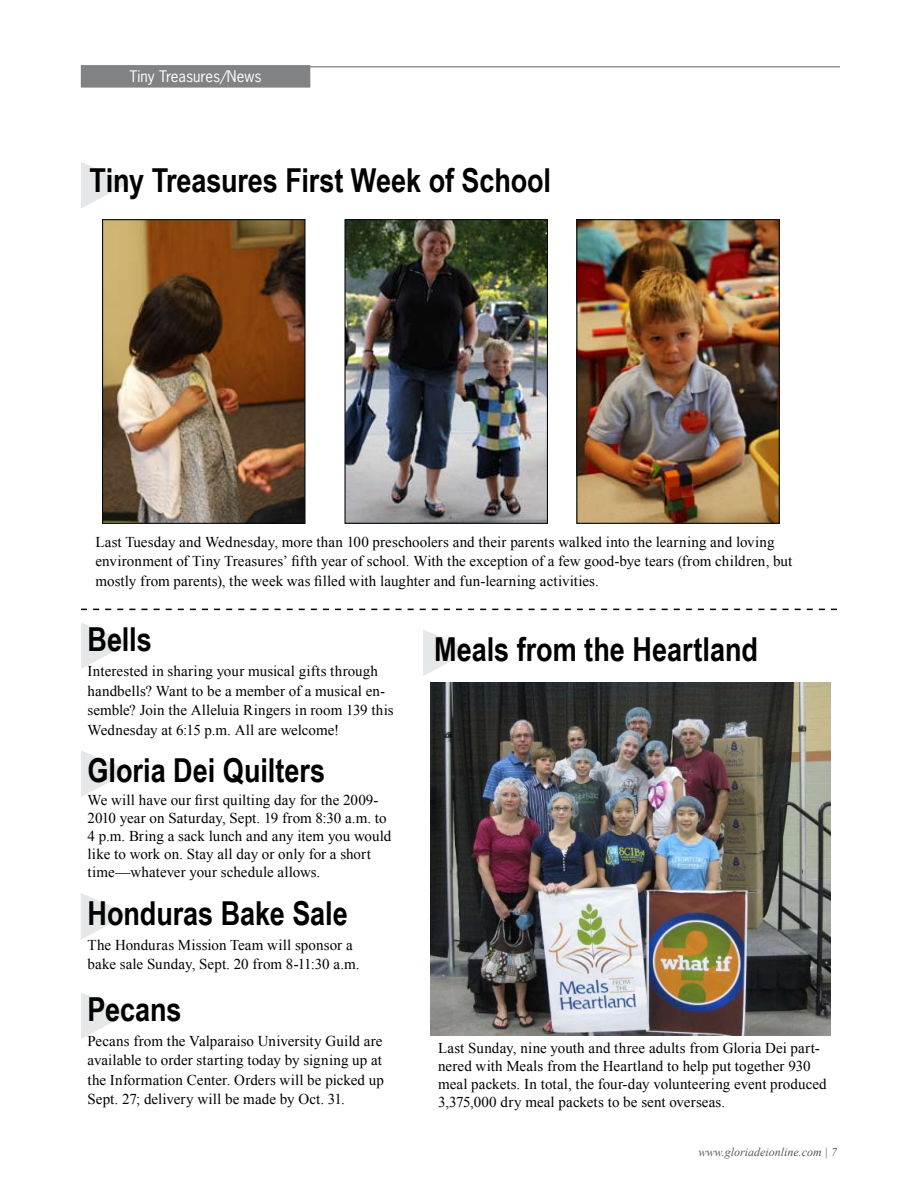
<style>
.page{position:relative;width:918px;height:1188px;background:#fff}
.page>*{position:absolute;margin:0;border:0;box-sizing:border-box;transform-origin:0 0}
.t1{font:700 33px "Arial Narrow";color:#000}
.t2{font:15px/19.5px "Times New Roman";letter-spacing:.005em;color:#000}
.t3{font:15px "News Gothic Std";color:#fff}
.t4{font:italic 12px "Times New Roman";color:#58595b}
.s1{color:#fff}
</style>
<div class="page">
<hr style="left:97px;top:66px;width:743px;height:2px;background:#919396">
<div style="left:82px;top:66px;width:228px;height:21px;background:#808284"></div>
<div style="left:81px;top:65px;width:229px;height:23px;border:2px solid #808284"></div>
<svg style="left:81px;top:622px;width:49px;height:47px"></svg>
<img style="left:431px;top:682px;width:399px;height:353px">
<svg style="left:423px;top:630px;width:49px;height:46px"></svg>
<svg style="left:81px;top:609px;width:756px;height:1px"></svg>
<svg style="left:81px;top:751px;width:49px;height:46px"></svg>
<svg style="left:81px;top:893px;width:49px;height:46px"></svg>
<svg style="left:81px;top:162px;width:49px;height:47px"></svg>
<img style="left:578px;top:221px;width:200px;height:301px">
<div style="left:576px;top:219px;width:204px;height:305px;border:1px solid #060d0d"></div>
<img style="left:104px;top:221px;width:200px;height:301px">
<div style="left:102px;top:219px;width:204px;height:305px;border:1px solid #060d0d"></div>
<img style="left:346px;top:221px;width:200px;height:301px">
<div style="left:344px;top:219px;width:204px;height:305px;border:1px solid #060d0d"></div>
<svg style="left:81px;top:992px;width:49px;height:47px"></svg>
<p class="t3" style="left:130px;top:67px;width:133px">Tiny Treasures/News</p>
<h1 class="t1" style="left:90px;top:156px;width:463px">Tiny Treasures First Week of School</h1>
<p class="t2" style="left:95px;top:532px;width:698px">Last Tuesday and Wednesday, more than 100 preschoolers and their parents walked into the learning and loving environment of Tiny Treasures’ fifth year of school. With the exception of a few good-bye tears (from children,<span class="s1">,</span>but mostly from parents), the week was filled with laughter and fun-learning activities.</p>
<h1 class="t1" style="left:88px;top:615px;width:66px">Bells</h1>
<p class="t2" style="left:88px;top:661px;width:308px">Interested in sharing your musical gifts through handbells? Want to be a member of a musical en&shy;semble? Join the Alleluia Ringers in room 139 this Wednesday at 6:15 p.m. All are welcome!</p>
<h1 class="t1" style="left:434px;top:625px;width:325px">Meals from the Heartland</h1>
<h1 class="t1" style="left:88px;top:745px;width:239px">Gloria Dei Quilters</h1>
<p class="t2" style="left:88px;top:791px;width:305px;line-height:18px">We will have our first quilting day for the 2009- 2010 year on Saturday, Sept. 19 from 8:30 a.m. to 4 p.m. Bring a sack lunch and any item you would like to work on. Stay all day or only for a short time—whatever your schedule allows.</p>
<h1 class="t1" style="left:88px;top:888px;width:262px">Honduras Bake Sale</h1>
<p class="t2" style="left:88px;top:935px;width:274px">The Honduras Mission Team will sponsor a bake sale Sunday, Sept. 20 from 8-11:30 a.m.</p>
<h1 class="t1" style="left:88px;top:984px;width:96px">Pecans</h1>
<p class="t2" style="left:88px;top:1031px;width:298px">Pecans from the Valparaiso University Guild are available to order starting today by signing up at the Information Center. Orders will be picked up Sept. 27; delivery will be made by Oct. 31.</p>
<p class="t2" style="left:438px;top:1039px;width:390px;line-height:18px">Last Sunday, nine youth and three adults from Gloria Dei part&shy;nered with Meals from the Heartland to help put together 930 meal packets. In total, the four-day volunteering event produced 3,375,000 dry meal packets to be sent overseas.</p>
<p class="t4" style="left:699px;top:1144px;width:131px">www.gloriadeionline.com |</p>
</div>
